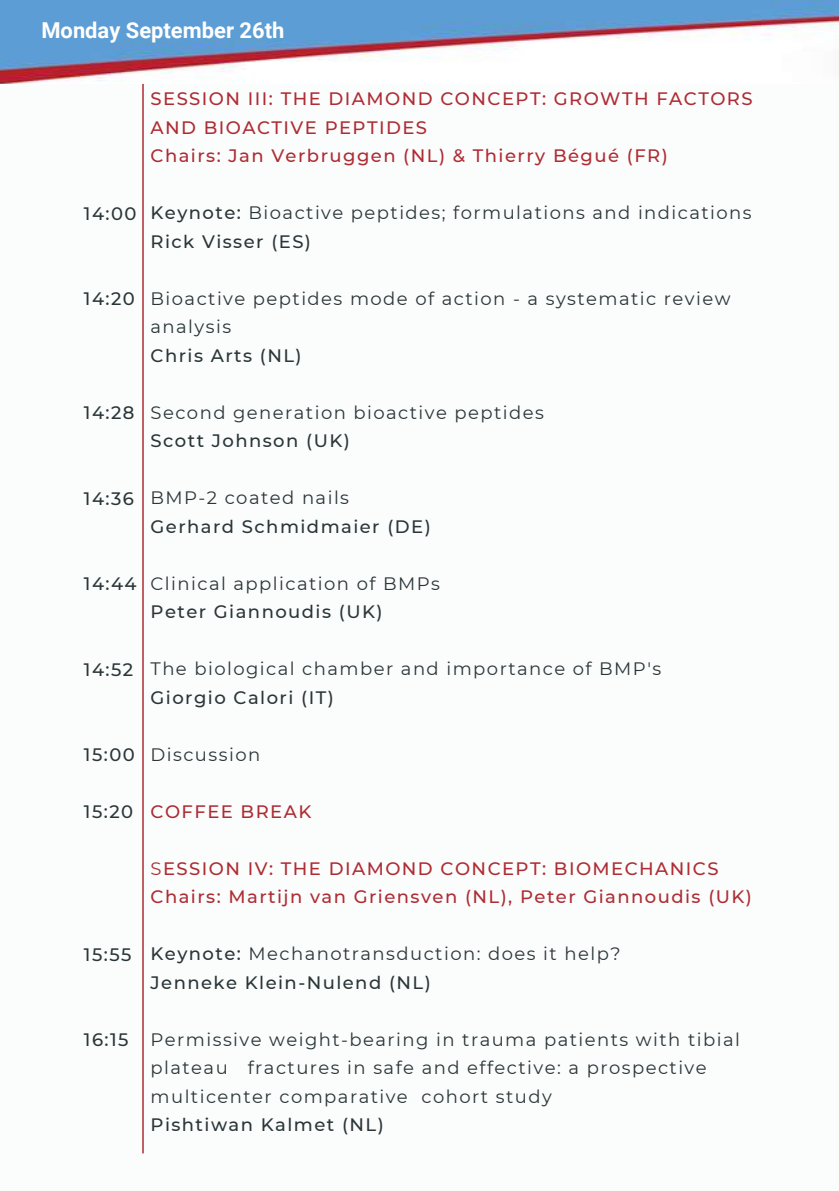
<style>
.page{position:relative;width:839px;height:1191px;background:#fff}
.page>*{position:absolute;margin:0;border:0;box-sizing:border-box;transform-origin:0 0}
.t1{font:700 22px "Roboto";color:#fffefd}
.t2{font:18px/28.4px "Montserrat";letter-spacing:.08em;color:#2b3638}
.t3{font:500 18px/28.4px "Montserrat";letter-spacing:.08em;color:#2b3638}
.t4{font:500 18px/28.4px "Montserrat";letter-spacing:.08em;color:#ae2c34}
.s1{font-weight:500}
.s2{font-weight:400}
</style>
<div class="page">
<div style="left:0;top:0;width:838px;height:1191px;background:#fbfcfc"></div>
<img style="left:0;top:0;width:838px;height:84px">
<hr style="left:142px;top:84px;width:2px;height:1069px;background:#ae2c34">
<p class="t1" style="left:41px;top:17px;width:244px">Monday September 26th</p>
<p class="t3" style="left:84px;top:199px;width:54px">14:00</p>
<p class="t3" style="left:84px;top:285px;width:52px">14:20</p>
<p class="t3" style="left:84px;top:399px;width:52px">14:28</p>
<p class="t3" style="left:84px;top:484px;width:51px">14:36</p>
<p class="t3" style="left:84px;top:570px;width:54px">14:44</p>
<p class="t3" style="left:84px;top:655px;width:51px">14:52</p>
<p class="t3" style="left:84px;top:741px;width:52px">15:00</p>
<p class="t4" style="left:150px;top:84px;width:603px">SESSION III: THE DIAMOND CONCEPT: GROWTH FACTORS<br>AND BIOACTIVE PEPTIDES<br>Chairs: Jan Verbruggen (NL) &amp; Thierry Bégué (FR)</p>
<p class="t2" style="left:150px;top:198px;width:602px"><span class="s1">Keynote:</span> Bioactive peptides; formulations and indications<br><span class="s1">Rick Visser (ES)</span></p>
<p class="t2" style="left:150px;top:284px;width:581px">Bioactive peptides mode of action - a systematic review analysis</p>
<p class="t3" style="left:150px;top:341px;width:153px">Chris Arts (NL)</p>
<p class="t2" style="left:150px;top:398px;width:395px">Second generation bioactive peptides</p>
<p class="t3" style="left:150px;top:426px;width:201px">Scott Johnson (UK)</p>
<p class="t2" style="left:150px;top:483px;width:200px">BMP-2 coated nails</p>
<p class="t3" style="left:150px;top:512px;width:282px">Gerhard Schmidmaier (DE)</p>
<p class="t2" style="left:150px;top:569px;width:291px">Clinical application of BMPs</p>
<p class="t3" style="left:150px;top:597px;width:233px">Peter Giannoudis (UK)</p>
<p class="t2" style="left:150px;top:654px;width:512px">The biological chamber and importance of BMP's</p>
<p class="t3" style="left:150px;top:683px;width:185px">Giorgio Calori (IT)</p>
<p class="t2" style="left:150px;top:740px;width:111px">Discussion</p>
<p class="t3" style="left:84px;top:798px;width:51px">15:20</p>
<p class="t4" style="left:150px;top:797px;width:162px">COFFEE BREAK</p>
<p class="t3" style="left:84px;top:940px;width:49px">15:55</p>
<p class="t3" style="left:84px;top:1026px;width:46px">16:15</p>
<p class="t4" style="left:150px;top:854px;width:603px"><span class="s2">S</span>ESSION IV: THE DIAMOND CONCEPT: BIOMECHANICS<br>Chairs: Martijn van Griensven (NL), Peter Giannoudis (UK)</p>
<p class="t3" style="left:150px;top:939px;width:471px">Keynote: <span class="s2">Mechanotransduction: does it help?<br></span>Jenneke Klein-Nulend (NL)</p>
<p class="t2" style="left:150px;top:1025px;width:591px">Permissive weight-bearing in trauma patients with tibial plateau fractures in safe and effective: a prospective multicenter comparative cohort study</p>
<p class="t3" style="left:150px;top:1110px;width:235px">Pishtiwan Kalmet (NL)</p>
</div>
